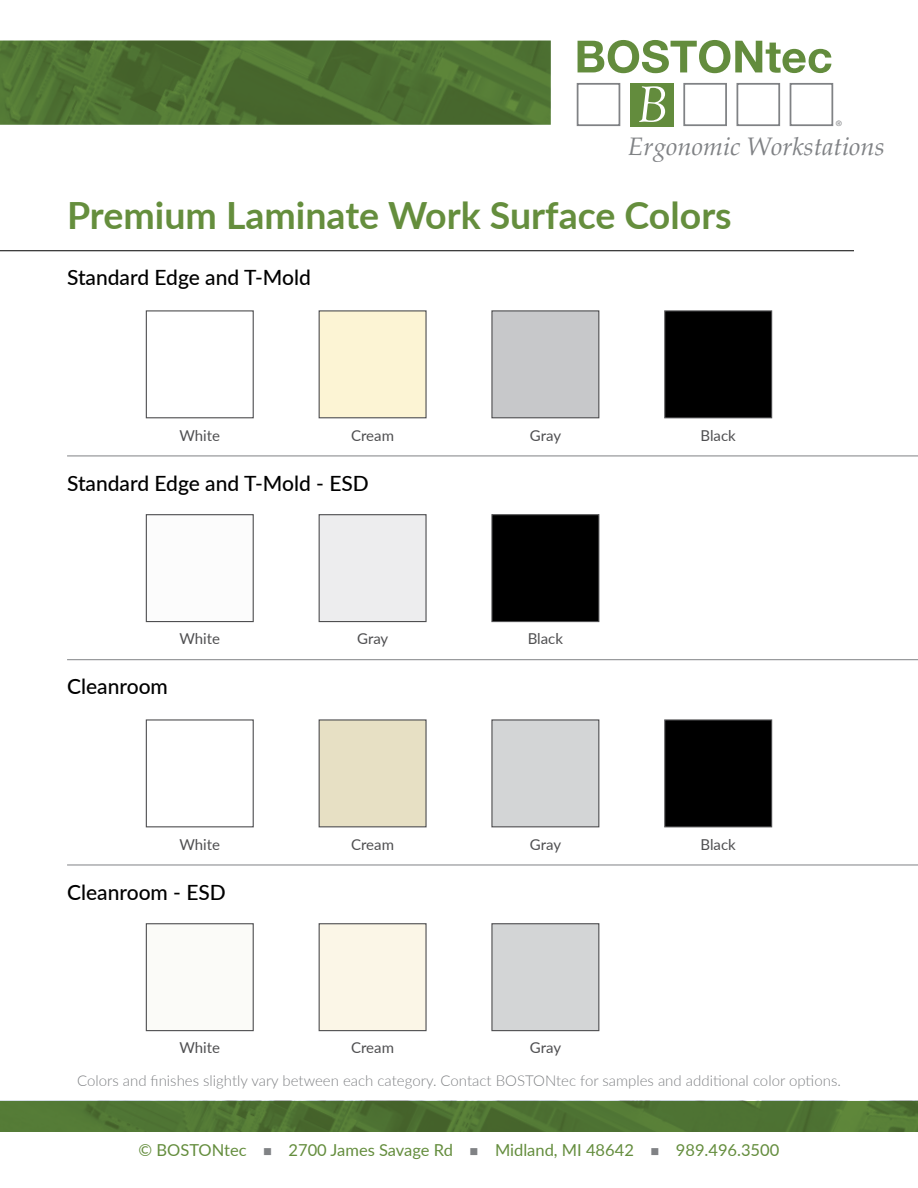
<style>
.page{position:relative;width:918px;height:1188px;background:#fff}
.page>*{position:absolute;margin:0;border:0;box-sizing:border-box;transform-origin:0 0}
.t1{font:700 37.5px "Lato";color:#658e3d}
.t2{font:italic 25.35px "Palatino Linotype";color:#808285}
.t3{font:500 21px "Lato";color:#000}
.t4{font:16.5px "Lato";color:#648d3d}
.t5{font:300 15px "Lato";color:#808285}
.t6{font:15px "Lato";color:#4f4f51}
.t7{font:7.35px "Helvetica LT Std";color:#808285}
.s1{color:#808285}
</style>
<div class="page">
<img style="left:0;top:41px;width:551px;height:84px">
<svg style="left:578px;top:40px;width:253px;height:33px"></svg>
<svg style="left:577px;top:83px;width:257px;height:44px"></svg>
<img style="left:0;top:1101px;width:918px;height:31px">
<hr style="left:67px;top:456px;width:851px;height:1px;background:#808285">
<div style="left:146px;top:310px;width:108px;height:108px;background:#fff;border:1px solid #4f4f51"></div>
<div style="left:319px;top:310px;width:108px;height:108px;background:#fcf4d4;border:1px solid #4f4f51"></div>
<div style="left:491px;top:310px;width:108px;height:108px;background:#c7c8ca;border:1px solid #4f4f51"></div>
<div style="left:665px;top:311px;width:107px;height:107px;background:#000"></div>
<div style="left:664px;top:310px;width:108px;height:108px;border:1px solid #4f4f51"></div>
<div style="left:146px;top:514px;width:108px;height:108px;background:#fcfcfc;border:1px solid #4f4f51"></div>
<div style="left:319px;top:514px;width:108px;height:108px;background:#ededee;border:1px solid #4f4f51"></div>
<div style="left:492px;top:515px;width:107px;height:107px;background:#000"></div>
<div style="left:491px;top:514px;width:108px;height:108px;border:1px solid #4f4f51"></div>
<hr style="left:67px;top:659px;width:851px;height:1px;background:#808285">
<hr style="left:67px;top:865px;width:851px;height:1px;background:#808285">
<div style="left:146px;top:719px;width:108px;height:108px;background:#fff;border:1px solid #4f4f51"></div>
<div style="left:319px;top:719px;width:108px;height:108px;background:#e7e0c4;border:1px solid #4f4f51"></div>
<div style="left:491px;top:719px;width:108px;height:108px;background:#d3d5d6;border:1px solid #4f4f51"></div>
<div style="left:665px;top:720px;width:107px;height:107px;background:#000"></div>
<div style="left:664px;top:719px;width:108px;height:108px;border:1px solid #4f4f51"></div>
<div style="left:146px;top:923px;width:108px;height:108px;background:#fbfbf8;border:1px solid #4f4f51"></div>
<div style="left:319px;top:923px;width:108px;height:108px;background:#fbf6e7;border:1px solid #4f4f51"></div>
<div style="left:491px;top:923px;width:108px;height:108px;background:#d3d5d6;border:1px solid #4f4f51"></div>
<hr style="left:0;top:250px;width:854px;height:1px;background:#000">
<p class="t7" style="left:836px;top:119px;width:7px">®</p>
<p class="t2" style="left:628px;top:129px;width:258px">Ergonomic Workstations</p>
<p class="t1" style="left:67px;top:188px;width:666px">Premium Laminate Work Surface Colors</p>
<p class="t3" style="left:67px;top:262px;width:245px">Standard Edge and T-Mold</p>
<p class="t6" style="left:179px;top:424px;width:42px">White</p>
<p class="t6" style="left:351px;top:424px;width:44px">Cream</p>
<p class="t6" style="left:530px;top:424px;width:33px">Gray</p>
<p class="t6" style="left:701px;top:424px;width:37px">Black</p>
<p class="t3" style="left:67px;top:468px;width:303px">Standard Edge and T-Mold - ESD</p>
<p class="t3" style="left:67px;top:671px;width:102px">Cleanroom</p>
<p class="t6" style="left:179px;top:628px;width:42px">White</p>
<p class="t6" style="left:357px;top:628px;width:33px">Gray</p>
<p class="t6" style="left:528px;top:628px;width:37px">Black</p>
<p class="t6" style="left:179px;top:833px;width:42px">White</p>
<p class="t6" style="left:351px;top:833px;width:44px">Cream</p>
<p class="t6" style="left:530px;top:833px;width:33px">Gray</p>
<p class="t6" style="left:701px;top:833px;width:37px">Black</p>
<p class="t3" style="left:67px;top:877px;width:160px">Cleanroom - ESD</p>
<p class="t6" style="left:179px;top:1037px;width:42px">White</p>
<p class="t6" style="left:351px;top:1037px;width:44px">Cream</p>
<p class="t6" style="left:530px;top:1037px;width:33px">Gray</p>
<p class="t5" style="left:77px;top:1070px;width:765px">Colors and finishes slightly vary between each category. Contact BOSTONtec for samples and additional color options.</p>
<p class="t4" style="left:139px;top:1139px;width:642px">© BOSTONtec <span class="s1">■</span> 2700 James Savage Rd <span class="s1">■</span> Midland, MI 48642 <span class="s1">■</span> 989.496.3500</p>
</div>
